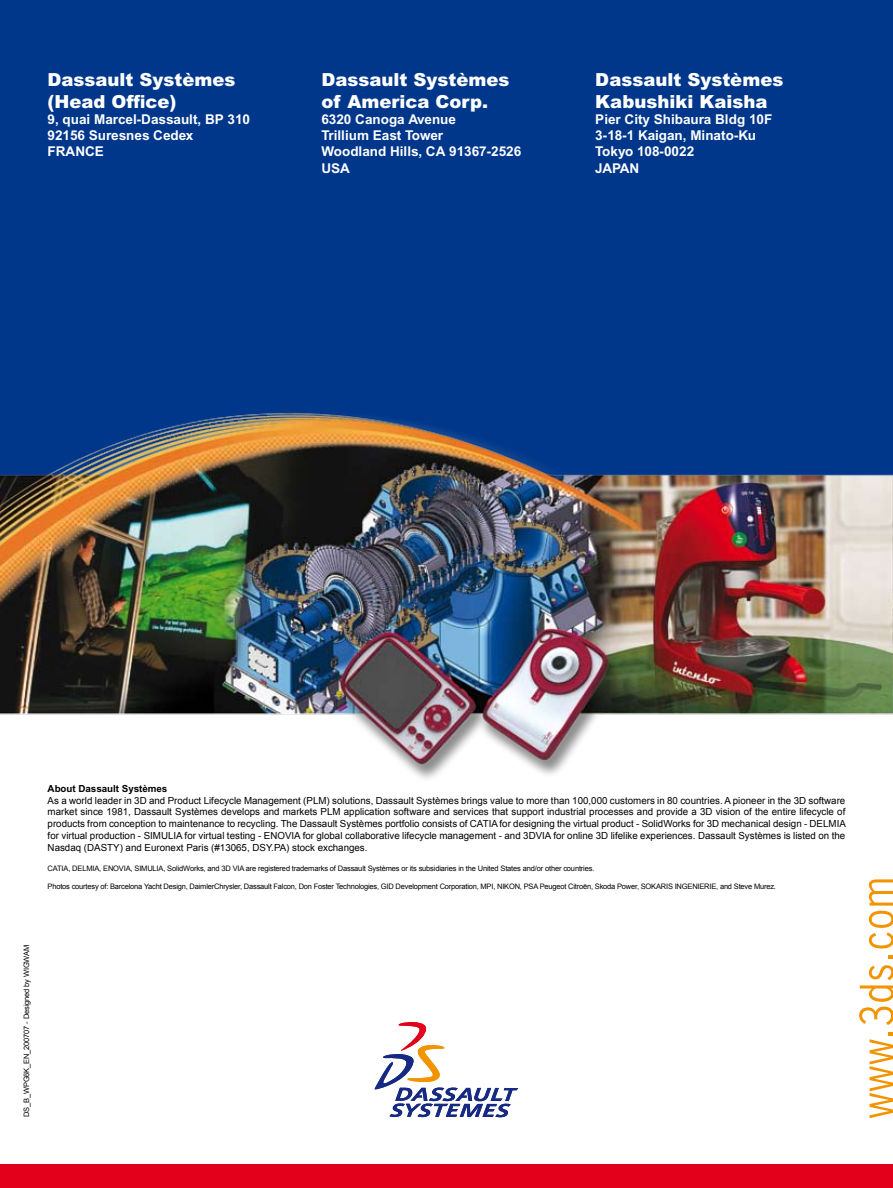
<style>
.page{position:relative;width:893px;height:1188px;background:#fff}
.page>*{position:absolute;margin:0;border:0;box-sizing:border-box;transform-origin:0 0}
.t1{font:900 18px/21.6px "Arial";color:#fff}
.t2{font:700 13.5px/16.2px "Arial";color:#fff}
.t3{font:9.75px/11.7px "Arial";color:#000;text-align:justify}
.t4{font:700 9.75px "Arial";color:#000}
.t5{font:7.5px "Arial";letter-spacing:-.025em;color:#000}
</style>
<div class="page">
<div style="left:0;top:1164px;width:893px;height:24px;background:#e2001a"></div>
<div style="left:0;top:0;width:893px;height:480px;background:#00378b"></div>
<img style="left:0;top:412px;width:893px;height:367px">
<svg style="left:375px;top:1022px;width:143px;height:95px"></svg>
<svg style="left:869px;top:1032px;width:24px;height:86px"></svg>
<svg style="left:859px;top:965px;width:34px;height:60px"></svg>
<svg style="left:888px;top:955px;width:5px;height:4px"></svg>
<svg style="left:869px;top:879px;width:24px;height:70px"></svg>
<h1 class="t1" style="left:48px;top:68px;width:189px">Dassault Systèmes (Head Office)</h1>
<h2 class="t2" style="left:48px;top:111px;width:204px">9, quai Marcel-Dassault, BP 310<br>92156 Suresnes Cedex<br>FRANCE</h2>
<h1 class="t1" style="left:321px;top:68px;width:189px">Dassault Systèmes of America Corp.</h1>
<h2 class="t2" style="left:321px;top:111px;width:201px">6320 Canoga Avenue<br>Trillium East Tower<br>Woodland Hills, CA 91367-2526<br>USA</h2>
<h1 class="t1" style="left:595px;top:68px;width:189px">Dassault Systèmes<br>Kabushiki Kaisha</h1>
<h2 class="t2" style="left:595px;top:111px;width:178px">Pier City Shibaura Bldg 10F<br>3-18-1 Kaigan, Minato-Ku<br>Tokyo 108-0022<br>JAPAN</h2>
<p class="t4" style="left:48px;top:783px;width:121px">About Dassault Systèmes</p>
<p class="t3" style="left:48px;top:794px;width:800px">As a world leader in 3D and Product Lifecycle Management (PLM) solutions, Dassault Systèmes brings value to more than 100,000 customers in 80 countries. A pioneer in the 3D software market since 1981, Dassault Systèmes develops and markets PLM application software and services that support industrial processes and provide a 3D vision of the entire lifecycle of products from conception to maintenance to recycling. The Dassault Systèmes portfolio consists of CATIA for designing the virtual product - SolidWorks for 3D mechanical design - DELMIA for virtual production - SIMULIA for virtual testing - ENOVIA for global collaborative lifecycle management - and 3DVIA for online 3D lifelike experiences. Dassault Systèmes is listed on the Nasdaq (DASTY) and Euronext Paris (#13065, DSY.PA) stock exchanges.</p>
<p class="t5" style="left:48px;top:864px;width:548px">CATIA, DELMIA, ENOVIA, SIMULIA, SolidWorks, and 3D VIA are registered trademarks of Dassault Systèmes or its subsidiaries in the United States and/or other countries.</p>
<p class="t5" style="left:48px;top:882px;width:730px">Photos courtesy of: Barcelona Yacht Design, DaimlerChrysler, Dassault Falcon, Don Foster Technologies, GID Development Corporation, MPI, NIKON, PSA Peugeot Citroën, Skoda Power, SOKARIS INGENIERIE, and Steve Murez.</p>
<p class="t5" style="left:22px;top:1117px;width:174px;rotate:-90deg">DS_B_WPG6K_EN_200707 - Designed by WIGWAM</p>
</div>
